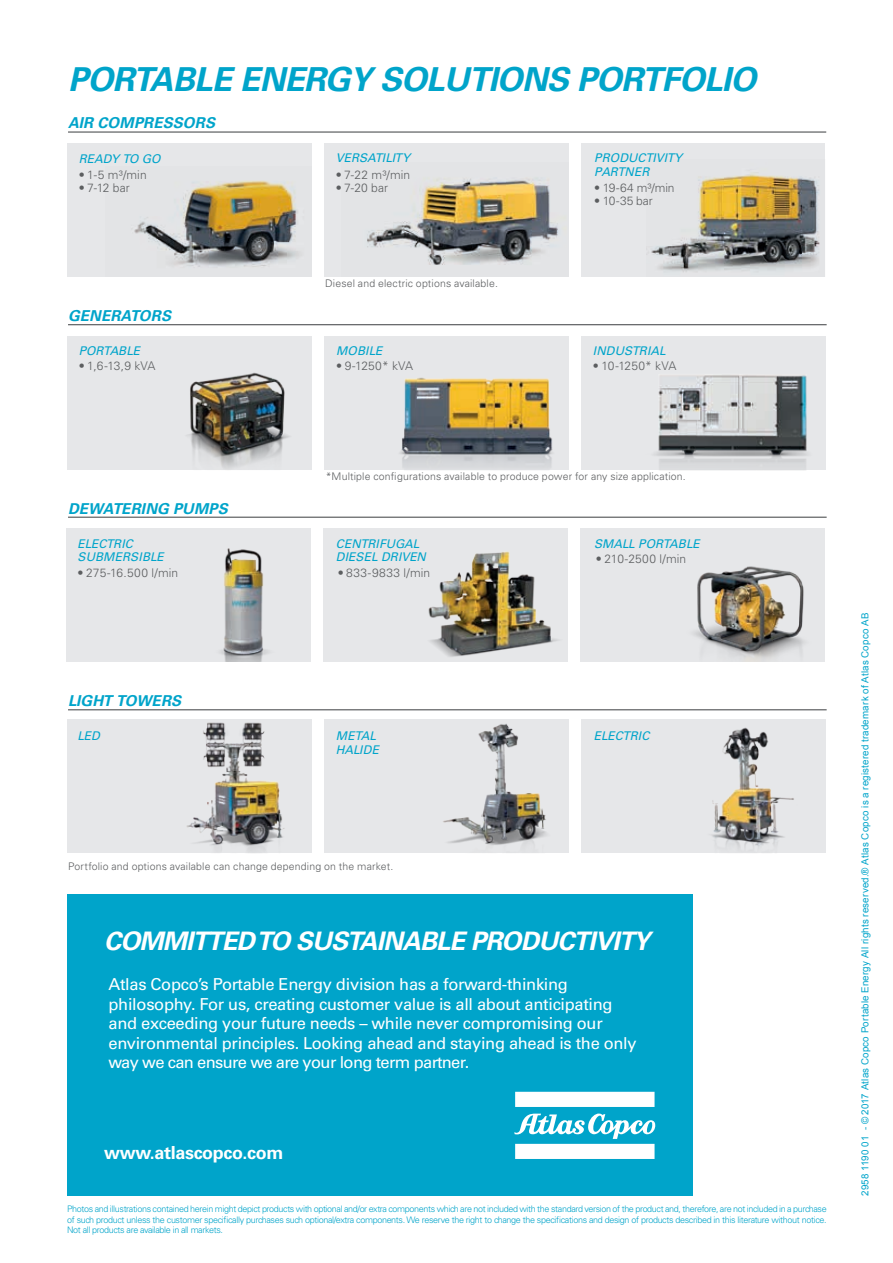
<style>
.page{position:relative;width:893px;height:1263px;background:#fff}
.page>*{position:absolute;margin:0;border:0;box-sizing:border-box;transform-origin:0 0}
.t1{font:italic 700 33px "Univers LT Std";letter-spacing:-.02em;color:#00a4ca}
.t2{font:italic 700 25.5px "Univers LT Std";letter-spacing:-.03em;color:#fff}
.t3{font:700 18px "Univers LT Std";letter-spacing:-.02em;color:#fff}
.t4{font:16.5px/19.5px "Univers LT Std";letter-spacing:-.02em;color:#fff}
.t5{font:italic 700 15px "Univers LT Std";color:#00a4ca}
.t6{font:italic 12px/13.5px "Univers LT Std";letter-spacing:-.005em;color:#00a4ca}
.t7{font:300 12px "Univers LT Std";letter-spacing:.005em;color:#5c5e60}
.t8{font:300 12px "Univers LT Std";letter-spacing:.04em;color:#5c5e60}
.t9{font:300 10.5px "Univers LT Std";letter-spacing:.015em;color:#5c5e60}
.t10{font:9.75px "Arial";letter-spacing:.02em;color:#00a4ca}
.t11{font:300 9px/10.5px "Univers LT Std";letter-spacing:-.04em;color:#00a4ca;text-align:justify}
</style>
<div class="page">
<div style="left:67px;top:894px;width:625px;height:302px;background:#00a4ca"></div>
<div style="left:515px;top:1092px;width:139px;height:15px;background:#fff"></div>
<svg style="left:514px;top:1113px;width:142px;height:46px"></svg>
<div style="left:67px;top:720px;width:245px;height:133px;background:#e6e7e9"></div>
<div style="left:324px;top:720px;width:245px;height:133px;background:#e6e7e9"></div>
<div style="left:581px;top:720px;width:245px;height:133px;background:#e6e7e9"></div>
<img style="left:712px;top:727px;width:82px;height:122px">
<img style="left:443px;top:723px;width:104px;height:123px">
<img style="left:186px;top:722px;width:99px;height:130px">
<div style="left:67px;top:143px;width:245px;height:134px;background:#e6e7e9"></div>
<div style="left:324px;top:143px;width:245px;height:134px;background:#e6e7e9"></div>
<div style="left:581px;top:143px;width:244px;height:134px;background:#e6e7e9"></div>
<img style="left:648px;top:172px;width:172px;height:100px">
<img style="left:367px;top:177px;width:199px;height:88px">
<div style="left:67px;top:337px;width:245px;height:133px;background:#e6e7e9"></div>
<div style="left:324px;top:337px;width:245px;height:133px;background:#e6e7e9"></div>
<div style="left:581px;top:337px;width:245px;height:133px;background:#e6e7e9"></div>
<img style="left:187px;top:372px;width:103px;height:97px">
<img style="left:400px;top:377px;width:153px;height:92px">
<img style="left:654px;top:375px;width:154px;height:95px">
<div style="left:66px;top:528px;width:245px;height:134px;background:#e6e7e9"></div>
<div style="left:323px;top:528px;width:245px;height:134px;background:#e6e7e9"></div>
<div style="left:580px;top:528px;width:245px;height:134px;background:#e6e7e9"></div>
<img style="left:428px;top:551px;width:130px;height:106px">
<img style="left:693px;top:566px;width:112px;height:96px">
<img style="left:220px;top:548px;width:49px;height:114px">
<img style="left:131px;top:180px;width:171px;height:88px">
<hr style="left:68px;top:324px;width:759px;height:1px;background:#5c5e60">
<hr style="left:68px;top:131px;width:758px;height:2px;background:#5c5e60">
<hr style="left:68px;top:517px;width:759px;height:1px;background:#5c5e60">
<hr style="left:68px;top:709px;width:759px;height:1px;background:#5c5e60">
<h1 class="t1" style="left:68px;top:60px;width:689px">PORTABLE ENERGY SOLUTIONS PORTFOLIO</h1>
<h3 class="t5" style="left:68px;top:114px;width:10px">AIR</h3>
<h3 class="t5" style="left:97px;top:114px;width:58px">COMPRESSORS</h3>
<h3 class="t6" style="left:79px;top:152px;width:83px">READY TO GO</h3>
<h3 class="t7" style="left:79px;top:167px;width:70px">• 1-5 m³/min</h3>
<h3 class="t7" style="left:79px;top:181px;width:53px">• 7-12 bar</h3>
<h3 class="t5" style="left:68px;top:307px;width:12px">GENERATORS</h3>
<h3 class="t6" style="left:79px;top:344px;width:63px">PORTABLE</h3>
<h3 class="t7" style="left:79px;top:359px;width:78px">• 1,6-13,9 kVA</h3>
<h3 class="t6" style="left:336px;top:152px;width:76px">VERSATILITY</h3>
<h3 class="t7" style="left:336px;top:167px;width:76px">• 7-22 m³/min</h3>
<h3 class="t7" style="left:336px;top:181px;width:54px">• 7-20 bar</h3>
<p class="t9" style="left:325px;top:277px;width:174px">Diesel and electric options available.</p>
<h3 class="t6" style="left:336px;top:344px;width:48px">MOBILE</h3>
<h3 class="t7" style="left:336px;top:359px;width:79px">• 9-1250* kVA</h3>
<h3 class="t6" style="left:594px;top:152px;width:89px">PRODUCTIVITY<br>PARTNER</h3>
<h3 class="t7" style="left:594px;top:180px;width:82px">• 19-64 m³/min</h3>
<h3 class="t7" style="left:594px;top:194px;width:60px">• 10-35 bar</h3>
<h3 class="t6" style="left:593px;top:344px;width:74px">INDUSTRIAL</h3>
<h3 class="t7" style="left:593px;top:359px;width:85px">• 10-1250* kVA</h3>
<h3 class="t5" style="left:68px;top:499px;width:46px">DE WATERING</h3>
<h3 class="t5" style="left:173px;top:499px;width:56px">PUMPS</h3>
<h3 class="t6" style="left:78px;top:537px;width:88px">ELECTRIC<br>SUBMERSIBLE</h3>
<h3 class="t7" style="left:78px;top:565px;width:102px">• 275-16.500 l/min</h3>
<p class="t9" style="left:326px;top:470px;width:362px">*Multiple configurations available to produce power for any size application.</p>
<h3 class="t6" style="left:336px;top:537px;width:17px">CENTRI</h3>
<h3 class="t6" style="left:379px;top:537px;width:16px">FUGAL</h3>
<h3 class="t6" style="left:336px;top:550px;width:8px">DIESEL</h3>
<h3 class="t6" style="left:381px;top:550px;width:9px">DRIVEN</h3>
<h3 class="t8" style="left:338px;top:565px;width:94px">• 833-9833 l/min</h3>
<h3 class="t6" style="left:594px;top:537px;width:18px">SMALL</h3>
<h3 class="t6" style="left:638px;top:537px;width:9px">PORTABLE</h3>
<h3 class="t7" style="left:596px;top:551px;width:92px">• 210-2500 l/min</h3>
<h3 class="t5" style="left:68px;top:692px;width:95px">LIGHTTO WERS</h3>
<h3 class="t6" style="left:78px;top:729px;width:24px">LED</h3>
<h3 class="t6" style="left:336px;top:729px;width:45px">METAL<br>HALIDE</h3>
<h3 class="t6" style="left:594px;top:729px;width:57px">ELECTRIC</h3>
<p class="t9" style="left:68px;top:859px;width:327px">Portfolio and options available can change depending on the market.</p>
<h2 class="t2" style="left:104px;top:925px;width:547px">COMMITTED TO SUSTAINABLE PRODUCTIVITY</h2>
<p class="t4" style="left:109px;top:974px;width:530px">Atlas Copco’s Portable Energy division has a forward-thinking philosophy. For us, creating customer value is all about anticipating and exceeding your future needs – while never compromising our environmental principles. Looking ahead and staying ahead is the only way we can ensure we are your long term partner.</p>
<h3 class="t3" style="left:104px;top:1142px;width:181px">www.atlascopco.com</h3>
<p class="t11" style="left:67px;top:1203px;width:761px">Photos and illustrations contained herein might depict products with optional and/or extra components which are not included with the standard version of the product and, therefore, are not included in a purchase of such product unless the customer specifically purchases such optional/extra components. We reserve the right to change the specifications and design of products described in this literature without notice.<br>Not all products are available in all markets.</p>
<p class="t10" style="left:858px;top:1196px;width:585px;rotate:-90deg">2958 1190 01 - © 2017 Atlas Copco Portable Energy All rights reserved.® Atlas Copco is a registered trademark of Atlas Copco AB</p>
</div>
